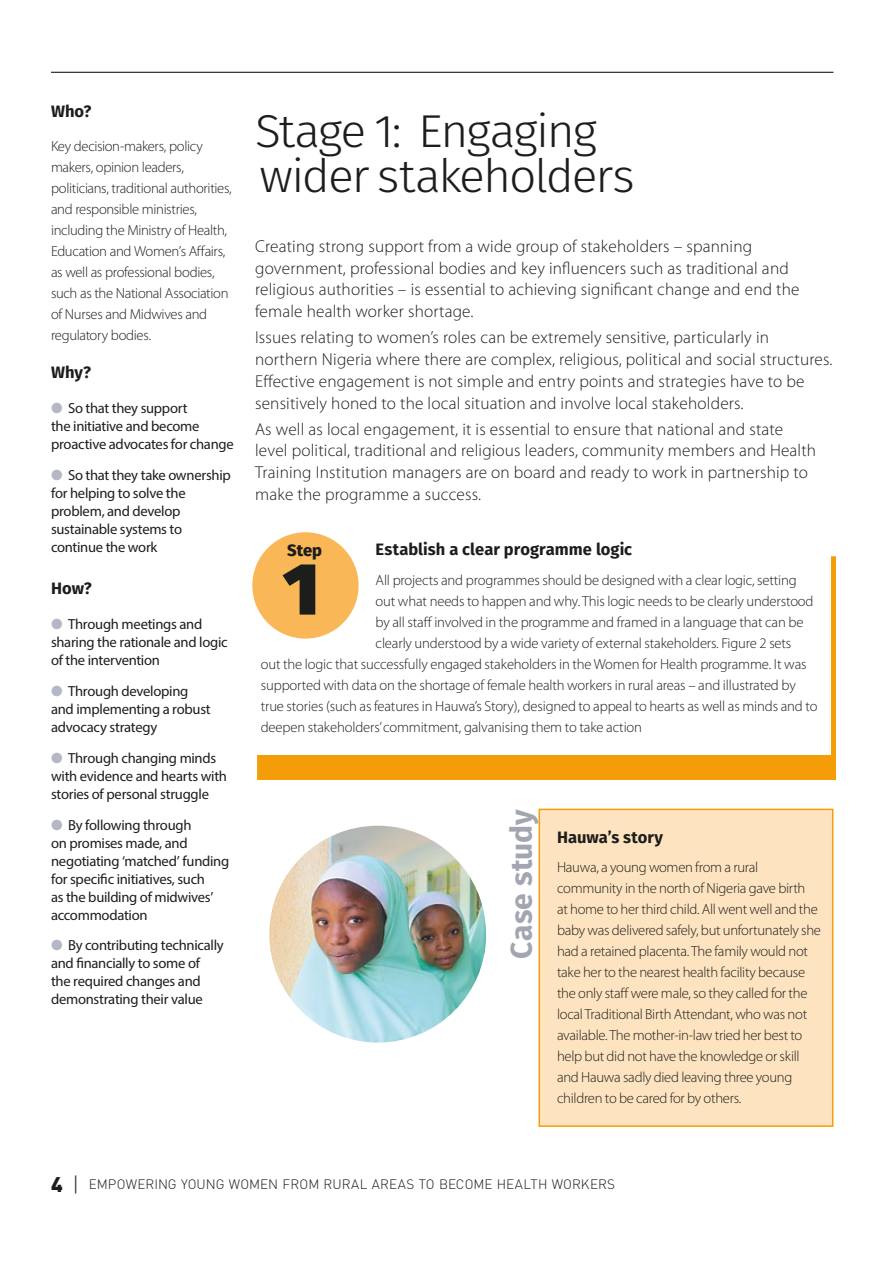
<style>
.page{position:relative;width:893px;height:1263px;background:#fff}
.page>*{position:absolute;margin:0;border:0;box-sizing:border-box;transform-origin:0 0}
.t1{font:900 73.5px "Fira Sans";color:#1d1d1b}
.t2{font:300 46.05px/45px "Fira Sans";letter-spacing:-.045em;color:#1d1d1b;scale:1.04 1}
.t3{font:700 30px "Fira Sans";color:#a2a6b0}
.t4{font:300 17.25px/21.8px "Myriad Pro";letter-spacing:.01em;color:#1d1d1b}
.t5{font:700 16.5px "Fira Sans";letter-spacing:.005em;color:#1d1d1b}
.t6{font:800 16.5px "Fira Sans";color:#1d1d1b}
.t7{font:300 14.7px/21px "Myriad Pro";letter-spacing:-.02em;color:#1d1d1b}
.t8{font:14.7px/18px "Myriad Pro";letter-spacing:-.02em;color:#1d1d1b}
.t9{font:300 13.5px "DIN Pro";letter-spacing:.005em;color:#1d1d1b}
.s1{color:#b4b7c5}
.s2{font-weight:900;font-size:21px}
.s3{font-size:21px}
</style>
<div class="page">
<hr style="left:51px;top:72px;width:782px;height:1px;background:#1d1d1b">
<img style="left:269px;top:826px;width:217px;height:216px;border-radius:108px">
<div style="left:257px;top:556px;width:579px;height:224px;background:#f59d08"></div>
<div style="left:252px;top:531px;width:579px;height:224px;background:#fff"></div>
<div style="left:252px;top:532px;width:107px;height:107px;background:#f9b757;border-radius:50%"></div>
<div style="left:539px;top:809px;width:294px;height:317px;background:#fee3c0"></div>
<div style="left:538px;top:809px;width:295px;height:318px;border:2px solid #f59d08"></div>
<p class="t5" style="left:51px;top:98px;width:42px">Who?</p>
<p class="t7" style="left:51px;top:136px;width:182px">Key decision-makers, policy makers, opinion leaders, politicians, traditional authorities, and responsible ministries, including the Ministry of Health,<br>Education and Women’s Affairs, as well as professional bodies, such as the National Association of Nurses and Midwives and regulatory bodies.</p>
<p class="t5" style="left:51px;top:359px;width:41px">Why?</p>
<p class="t8" style="left:51px;top:399px;width:184px"><span class="s1">●</span> So that they support<br>the initiative and become proactive advocates for change</p>
<p class="t8" style="left:51px;top:466px;width:181px"><span class="s1">●</span> So that they take ownership for helping to solve the problem, and develop sustainable systems to continue the work</p>
<p class="t5" style="left:51px;top:575px;width:42px">How?</p>
<p class="t8" style="left:51px;top:615px;width:178px"><span class="s1">●</span> Through meetings and sharing the rationale and logic of the intervention</p>
<p class="t8" style="left:51px;top:682px;width:161px"><span class="s1">●</span> Through developing and implementing a robust advocacy strategy</p>
<p class="t8" style="left:51px;top:749px;width:177px"><span class="s1">●</span> Through changing minds with evidence and hearts with stories of personal struggle</p>
<p class="t8" style="left:51px;top:815px;width:180px"><span class="s1">●</span> By following through<br>on promises made, and negotiating ‘matched’ funding for specific initiatives, such<br>as the building of midwives’ accommodation</p>
<p class="t8" style="left:51px;top:936px;width:174px"><span class="s1">●</span> By contributing technically and financially to some of<br>the required changes and demonstrating their value</p>
<h2 class="t2" style="left:255px;top:108px;width:367px">Stage 1: Engaging wider stakeholders</h2>
<p class="t4" style="left:255px;top:235px;width:546px">Creating strong support from a wide group of stakeholders – spanning government, professional bodies and key influencers such as traditional and religious authorities – is essential to achieving significant change and end the female health worker shortage.</p>
<p class="t4" style="left:255px;top:326px;width:579px">Issues relating to women’s roles can be extremely sensitive, particularly in northern Nigeria where there are complex, religious, political and social structures.<br>Effective engagement is not simple and entry points and strategies have to be sensitively honed to the local situation and involve local stakeholders.</p>
<p class="t4" style="left:255px;top:418px;width:562px">As well as local engagement, it is essential to ensure that national and state level political, traditional and religious leaders, community members and Health Training Institution managers are on board and ready to work in partnership to make the programme a success.</p>
<p class="t5" style="left:376px;top:536px;width:258px">Establish a clear programme logic</p>
<p class="t7" style="left:376px;top:569px;width:423px">All projects and programmes should be designed with a clear logic, setting</p>
<p class="t7" style="left:376px;top:590px;width:439px">out what needs to happen and why. This logic needs to be clearly understood</p>
<p class="t7" style="left:376px;top:611px;width:429px">by all staff involved in the programme and framed in a language that can be</p>
<p class="t7" style="left:376px;top:632px;width:417px">clearly understood by a wide variety of external stakeholders. Figure 2 sets</p>
<p class="t7" style="left:261px;top:653px;width:547px">out the logic that successfully engaged stakeholders in the Women for Health programme. It was</p>
<p class="t7" style="left:261px;top:674px;width:536px">supported with data on the shortage of female health workers in rural areas – and illustrated by</p>
<p class="t7" style="left:261px;top:695px;width:558px">true stories (such as features in Hauwa’s Story), designed to appeal to hearts as well as minds and to</p>
<p class="t7" style="left:261px;top:716px;width:383px">deepen stakeholders’ commitment, galvanising them to take action</p>
<p class="t6" style="left:287px;top:536px;width:36px">Step</p>
<h1 class="t1" style="left:283px;top:521px;width:38px">1</h1>
<h3 class="t3" style="left:496px;top:959px;width:151px;rotate:-90deg">Case study</h3>
<p class="t5" style="left:557px;top:823px;width:108px">Hauwa’s story</p>
<p class="t7" style="left:557px;top:856px;width:265px">Hauwa, a young women from a rural community in the north of Nigeria gave birth<br>at home to her third child. All went well and the baby was delivered safely, but unfortunately she had a retained placenta. The family would not take her to the nearest health facility because the only staff were male, so they called for the local Traditional Birth Attendant, who was not available. The mother-in-law tried her best to help but did not have the knowledge or skill and Hauwa sadly died leaving three young children to be cared for by others.</p>
<p class="t9" style="left:51px;top:1175px;width:566px"><span class="s2">4</span> <span class="s3">|</span> EMPOWERING YOUNG WOMEN FROM RURAL AREAS TO BECOME HEALTH WORKERS</p>
</div>
